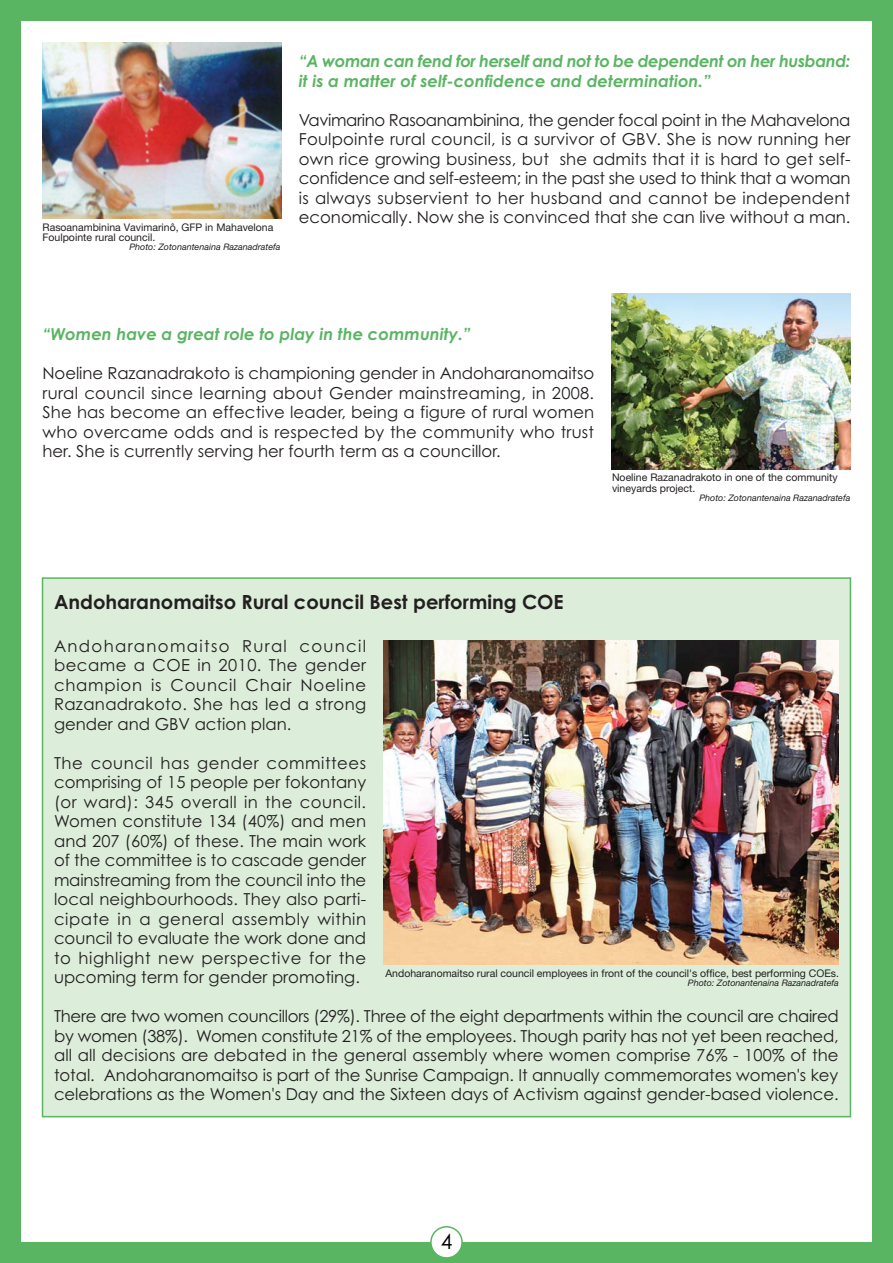
<style>
.page{position:relative;width:893px;height:1263px;background:#5ab563}
.page>*{position:absolute;margin:0;border:0;box-sizing:border-box;transform-origin:0 0}
.t1{font:21px "Century Gothic";color:#000}
.t2{font:700 19.5px "Century Gothic";color:#231f20}
.t3{font:16.5px/19.5px "Century Gothic";color:#231f20;text-align:justify}
.t4{font:italic 700 16.5px/19.5px "Century Gothic";letter-spacing:-.025em;color:#5ab563}
.t5{font:italic 700 16.5px "Century Gothic";color:#5ab563}
.t6{font:10.5px/10.5px "Helvetica Neue";color:#231f20}
.t7{font:italic 9px "Helvetica Neue";color:#231f20}
</style>
<div class="page">
<div style="left:21px;top:21px;width:851px;height:1221px;background:#fff"></div>
<div style="left:430px;top:1226px;width:33px;height:33px;background:#fff;border:2px solid #5ab563;border-radius:50%"></div>
<div style="left:42px;top:577px;width:809px;height:540px;background:#dcedda;border:2px solid #5ab563"></div>
<img style="left:383px;top:641px;width:456px;height:323px">
<img style="left:43px;top:43px;width:239px;height:176px">
<img style="left:611px;top:293px;width:239px;height:176px">
<p class="t6" style="left:43px;top:223px;width:232px">Rasoanambinina Vavimarinô, GFP in Mahavelona<br>Foulpointe rural council.</p>
<p class="t7" style="left:129px;top:244px;width:153px">Photo: Zotonantenaina Razanadratefa</p>
<p class="t4" style="left:299px;top:53px;width:553px">“A woman can fend for herself and not to be dependent on her husband: it is a matter of self-confidence and determination.”</p>
<p class="t3" style="left:299px;top:112px;width:553px">Vavimarino Rasoanambinina, the gender focal point in the Mahavelona Foulpointe rural council, is a survivor of GBV. She is now running her own rice growing business, but she admits that it is hard to get self&shy;confidence and self-esteem; in the past she used to think that a woman is always subservient to her husband and cannot be independent economically. Now she is convinced that she can live without a man.</p>
<p class="t5" style="left:43px;top:328px;width:430px">“Women have a great role to play in the community.”</p>
<p class="t3" style="left:43px;top:365px;width:553px">Noeline Razanadrakoto is championing gender in Andoharanomaitso rural council since learning about Gender mainstreaming, in 2008.<br>She has become an effective leader, being a figure of rural women who overcame odds and is respected by the community who trust her. She is currently serving her fourth term as a councillor.</p>
<p class="t6" style="left:612px;top:473px;width:227px">Noeline Razanadrakoto in one of the community vineyards project.</p>
<p class="t7" style="left:699px;top:494px;width:153px">Photo: Zotonantenaina Razanadratefa</p>
<p class="t2" style="left:54px;top:595px;width:511px">Andoharanomaitso Rural council Best performing COE</p>
<p class="t3" style="left:54px;top:637px;width:314px">Andoharanomaitso Rural council became a COE in 2010. The gender champion is Council Chair Noeline Razanadrakoto. She has led a strong gender and GBV action plan.</p>
<p class="t3" style="left:54px;top:754px;width:314px">The council has gender committees comprising of 15 people per fokontany (or ward): 345 overall in the council.<br>Women constitute 134 (40%) and men and 207 (60%) of these. The main work of the committee is to cascade gender mainstreaming from the council into the local neighbourhoods. They also parti&shy;cipate in a general assembly within council to evaluate the work done and to highlight new perspective for the upcoming term for gender promoting.</p>
<p class="t3" style="left:54px;top:1008px;width:786px">There are two women councillors (29%). Three of the eight departments within the council are chaired by women (38%). Women constitute 21% of the employees. Though parity has not yet been reached, all all decisions are debated in the general assembly where women comprise 76% - 100% of the total. Andoharanomaitso is part of the Sunrise Campaign. It annually commemorates women's key celebrations as the Women's Day and the Sixteen days of Activism against gender-based violence.</p>
<p class="t6" style="left:386px;top:968px;width:455px">Andoharanomaitso rural council employees in front of the council's office, best performing COEs.</p>
<p class="t7" style="left:688px;top:979px;width:153px">Photo: Zotonantenaina Razanadratefa</p>
<p class="t1" style="left:441px;top:1234px;width:13px">4</p>
</div>
